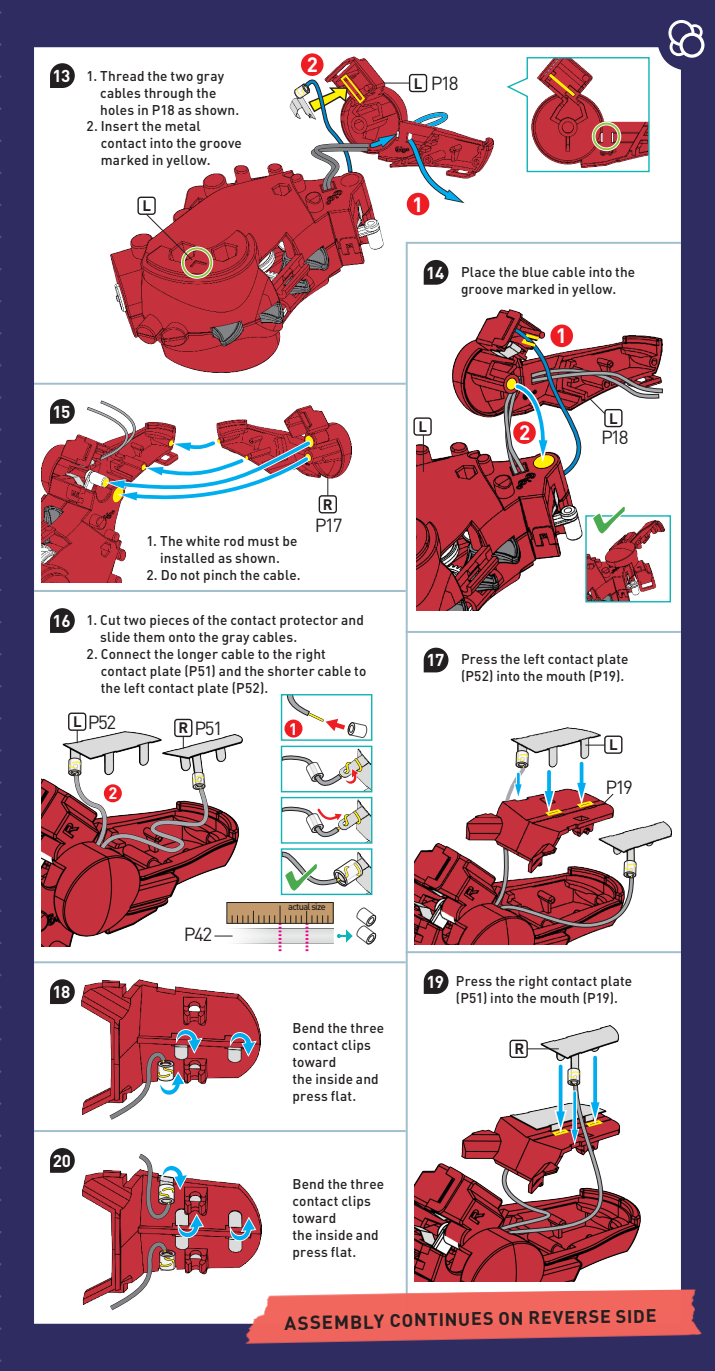
<style>
.page{position:relative;width:715px;height:1371px;background:#fff}
.page>*{position:absolute;margin:0;border:0;box-sizing:border-box;transform-origin:0 0}
.t1{font:700 20.6px "DINOT";color:#fff}
.t2{font:18.8px "DINOT";letter-spacing:-.1em;color:#231f20}
.t3{font:700 18px "DINOT";color:#231f20}
.t4{font:700 17px "DINOT";letter-spacing:-.025em;color:#fff}
.t5{font:700 16.4px "DINOT";color:#fff}
.t6{font:700 15px "DINOT";color:#231f20}
.t7{font:500 14px/16.8px "DINOT";letter-spacing:.01em;color:#231f20}
.t8{font:500 9.4px "DINOT";letter-spacing:-.07em;color:#231f20}
.s1{font-size:18.8px}
</style>
<div class="page">
<div style="left:0;top:0;width:714px;height:1370px;background:#2e2c60"></div>
<img style="left:0;top:11px;width:2px;height:1030px">
<img style="left:0;top:1070px;width:2px;height:291px">
<svg style="left:668px;top:20px;width:36px;height:38px"></svg>
<div style="left:34px;top:47px;width:646px;height:1276px;background:#fff"></div>
<img style="left:42px;top:731px;width:26px;height:215px">
<img style="left:42px;top:406px;width:309px;height:176px">
<img style="left:110px;top:56px;width:383px;height:316px">
<svg style="left:504px;top:56px;width:146px;height:117px;background:#d1a2a5"></svg>
<div style="left:591px;top:122px;width:30px;height:29px;border:4px solid #fff;border-radius:50%"></div>
<div style="left:592px;top:123px;width:28px;height:27px;border:2px solid #8bc63e;border-radius:50%"></div>
<img style="left:81px;top:978px;width:179px;height:136px">
<svg style="left:229px;top:1029px;width:28px;height:29px"></svg>
<svg style="left:104px;top:1026px;width:99px;height:97px;background:#c38a90"></svg>
<img style="left:83px;top:1169px;width:178px;height:135px">
<svg style="left:105px;top:1149px;width:100px;height:164px;background:#c78c91"></svg>
<svg style="left:229px;top:1214px;width:28px;height:28px"></svg>
<div style="left:181px;top:246px;width:32px;height:33px;border:4px solid #fff;border-radius:50%"></div>
<div style="left:182px;top:247px;width:30px;height:31px;border:2px solid #8bc63e;border-radius:50%"></div>
<svg style="left:87px;top:400px;width:229px;height:103px;background:#c9afb5"></svg>
<div style="left:318px;top:495px;width:19px;height:18px;border:1px solid #231f20;border-radius:3px"></div>
<div style="left:406px;top:193px;width:23px;height:22px;background:#ee1d23;border-radius:50%"></div>
<div style="left:301px;top:53px;width:22px;height:23px;background:#ee1d23;border-radius:50%"></div>
<svg style="left:327px;top:478px;width:1px;height:18px"></svg>
<svg style="left:293px;top:73px;width:171px;height:130px;background:#c5989a"></svg>
<div style="left:137px;top:196px;width:19px;height:19px;border:1px solid #231f20;border-radius:3px"></div>
<svg style="left:145px;top:213px;width:48px;height:48px;background:#c15d63"></svg>
<svg style="left:68px;top:685px;width:308px;height:265px;background:#d8c2c2"></svg>
<hr style="left:34px;top:382px;width:371px;height:2px;background:#a1bfcd">
<hr style="left:34px;top:590px;width:371px;height:2px;background:#a1bfcd">
<hr style="left:34px;top:961px;width:371px;height:2px;background:#a1bfcd">
<hr style="left:34px;top:1129px;width:371px;height:2px;background:#a1bfcd">
<svg style="left:404px;top:241px;width:277px;height:1047px;background:#dabcbf"></svg>
<img style="left:237px;top:1288px;width:465px;height:56px">
<svg style="left:50px;top:63px;width:25px;height:25px"></svg>
<svg style="left:423px;top:260px;width:25px;height:25px"></svg>
<svg style="left:50px;top:399px;width:25px;height:24px"></svg>
<svg style="left:50px;top:608px;width:25px;height:24px"></svg>
<svg style="left:423px;top:647px;width:25px;height:25px"></svg>
<svg style="left:423px;top:968px;width:25px;height:25px"></svg>
<svg style="left:50px;top:1147px;width:25px;height:25px"></svg>
<svg style="left:50px;top:979px;width:25px;height:24px"></svg>
<p class="t4" style="left:52px;top:65px;width:20px">13</p>
<p class="t7" style="left:100px;top:67px;width:141px;text-indent:-14px">1. Thread the two gray cables through the holes in P18 as shown.</p>
<p class="t7" style="left:101px;top:118px;width:142px;text-indent:-14px">2. Insert the metal contact into the groove marked in yellow.</p>
<p class="t6" style="left:142px;top:196px;width:10px">L</p>
<h1 class="t1" style="left:307px;top:51px;width:13px">2</h1>
<p class="t4" style="left:52px;top:400px;width:20px">15</p>
<p class="t4" style="left:53px;top:609px;width:19px">16</p>
<p class="t6" style="left:323px;top:494px;width:11px">R</p>
<p class="t7" style="left:146px;top:532px;width:152px;text-align:center">1. The white rod must be installed as shown.</p>
<p class="t7" style="left:146px;top:565px;width:156px">2. Do not pinch the cable.</p>
<h2 class="t2" style="left:315px;top:513px;width:29px">P17</h2>
<p class="t7" style="left:100px;top:611px;width:265px;text-indent:-14px">1. Cut two pieces of the contact protector and slide them onto the gray cables.</p>
<p class="t7" style="left:101px;top:645px;width:267px;text-indent:-14px">2. Connect the longer cable to the right contact plate (P51) and the shorter cable to the left contact plate (P52).</p>
<p class="t6" style="left:73px;top:711px;width:10px">L</p>
<h2 class="t2" style="left:88px;top:710px;width:30px">P52</h2>
<h2 class="t2" style="left:194px;top:716px;width:30px">P51</h2>
<p class="t6" style="left:178px;top:718px;width:11px">R</p>
<p class="t5" style="left:108px;top:782px;width:10px">2</p>
<p class="t5" style="left:289px;top:717px;width:10px">1</p>
<p class="t6" style="left:414px;top:73px;width:10px">L</p>
<h2 class="t2" style="left:431px;top:71px;width:29px">P18</h2>
<h1 class="t1" style="left:412px;top:190px;width:13px">1</h1>
<p class="t4" style="left:426px;top:261px;width:20px">14</p>
<p class="t7" style="left:461px;top:263px;width:176px">Place the blue cable into the groove marked in yellow.</p>
<h1 class="t1" style="left:555px;top:322px;width:13px">1</h1>
<p class="t6" style="left:418px;top:416px;width:10px">L</p>
<h1 class="t1" style="left:519px;top:419px;width:13px">2</h1>
<p class="t6" style="left:609px;top:408px;width:10px">L</p>
<h2 class="t2" style="left:600px;top:425px;width:29px">P18</h2>
<p class="t4" style="left:426px;top:649px;width:19px">17</p>
<p class="t7" style="left:461px;top:650px;width:169px">Press the left contact plate (P52) into the mouth (P19).</p>
<p class="t6" style="left:609px;top:734px;width:10px">L</p>
<h2 class="t2" style="left:605px;top:775px;width:29px">P19</h2>
<p class="t4" style="left:52px;top:980px;width:20px">18</p>
<p class="t4" style="left:53px;top:1149px;width:20px">20</p>
<h2 class="t2" style="left:184px;top:922px;width:30px">P42</h2>
<p class="t8" style="left:288px;top:900px;width:39px">actual size</p>
<p class="t7" style="left:292px;top:1019px;width:93px">Bend the three contact clips toward<br>the inside and press flat.</p>
<p class="t7" style="left:292px;top:1175px;width:93px">Bend the three contact clips toward<br>the inside and press flat.</p>
<p class="t4" style="left:426px;top:970px;width:19px">19</p>
<p class="t7" style="left:456px;top:972px;width:178px">Press the right contact plate (P51) into the mouth (P19).</p>
<p class="t6" style="left:514px;top:1038px;width:11px">R</p>
<p class="t3" style="left:284px;top:1310px;width:373px;rotate:-1deg"><span class="s1">ASSEMBLY</span> CONTINUES ON REVERSE SIDE</p>
</div>
